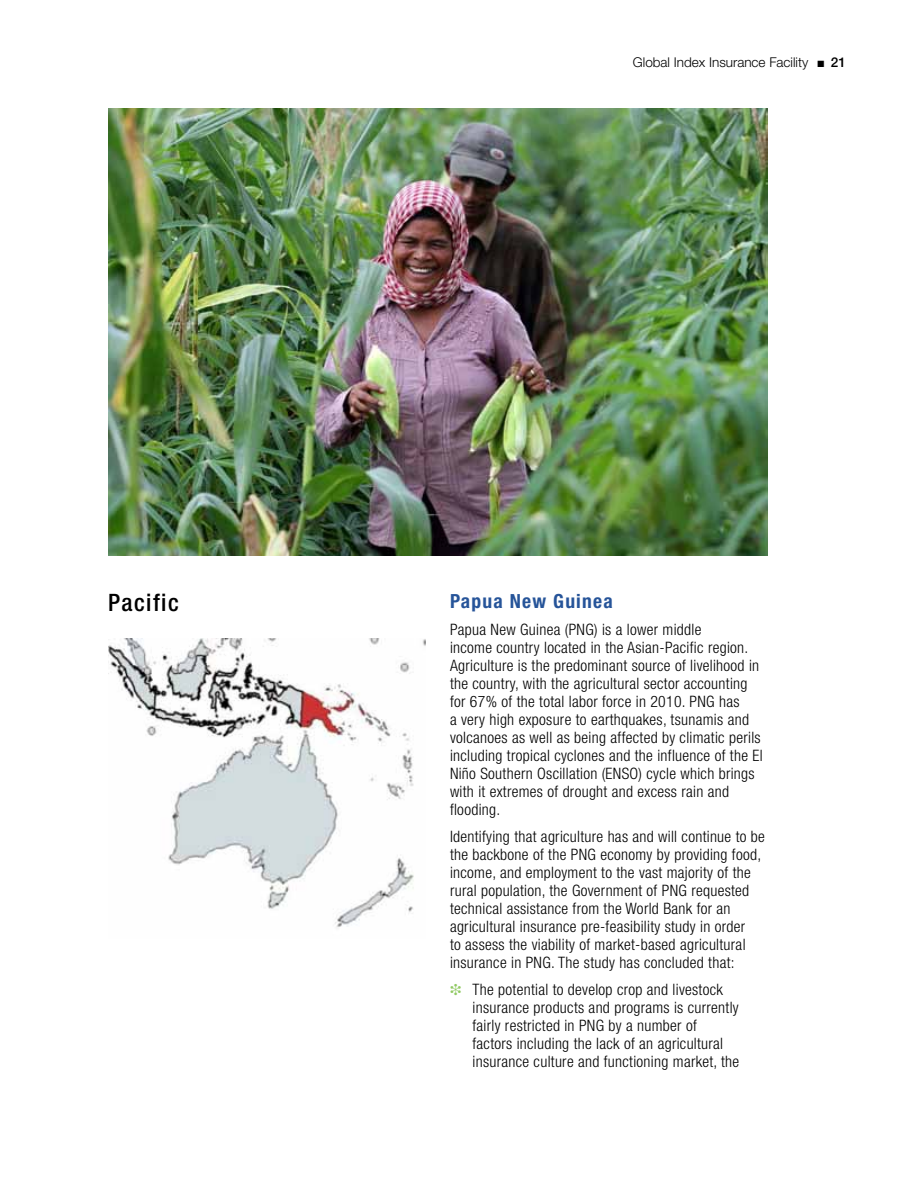
<style>
.page{position:relative;width:918px;height:1188px;background:#fff}
.page>*{position:absolute;margin:0;border:0;box-sizing:border-box;transform-origin:0 0}
.t1{font:500 condensed 24px "Helvetica Neue LT Std";letter-spacing:.06em;color:#000}
.t2{font:700 condensed 19.5px "Helvetica Neue LT Std";letter-spacing:.06em;color:#265499}
.t3{font:300 condensed 15.75px/18px "Helvetica Neue LT Std";letter-spacing:.02em;color:#000}
.t4{font:300 13.5px "Helvetica Neue LT Std";color:#000}
.s1{font-weight:500}
.s2{color:#91ca64}
</style>
<div class="page">
<img style="left:108px;top:638px;width:318px;height:290px">
<img style="left:108px;top:108px;width:660px;height:448px">
<p class="t4" style="left:633px;top:54px;width:215px">Global Index Insurance Facility ■ <span class="s1">21</span></p>
<h1 class="t1" style="left:108px;top:588px;width:72px">Pacific</h1>
<p class="t2" style="left:450px;top:589px;width:164px">Papua New Guinea</p>
<p class="t3" style="left:450px;top:620px;width:314px">Papua New Guinea (PNG) is a lower middle<br>income country located in the Asian-Pacific region.<br>Agriculture is the predominant source of livelihood in the country, with the agricultural sector accounting for 67% of the total labor force in 2010. PNG has<br>a very high exposure to earthquakes, tsunamis and volcanoes as well as being affected by climatic perils including tropical cyclones and the influence of the El Niño Southern Oscillation (ENSO) cycle which brings with it extremes of drought and excess rain and flooding.</p>
<p class="t3" style="left:450px;top:827px;width:316px">Identifying that agriculture has and will continue to be the backbone of the PNG economy by providing food, income, and employment to the vast majority of the rural population, the Government of PNG requested technical assistance from the World Bank for an agricultural insurance pre-feasibility study in order<br>to assess the viability of market-based agricultural insurance in PNG. The study has concluded that:</p>
<p class="t3" style="left:473px;top:980px;width:268px;text-indent:-23px"><span class="s2">❉</span> The potential to develop crop and livestock insurance products and programs is currently fairly restricted in PNG by a number of factors including the lack of an agricultural insurance culture and functioning market, the</p>
</div>
